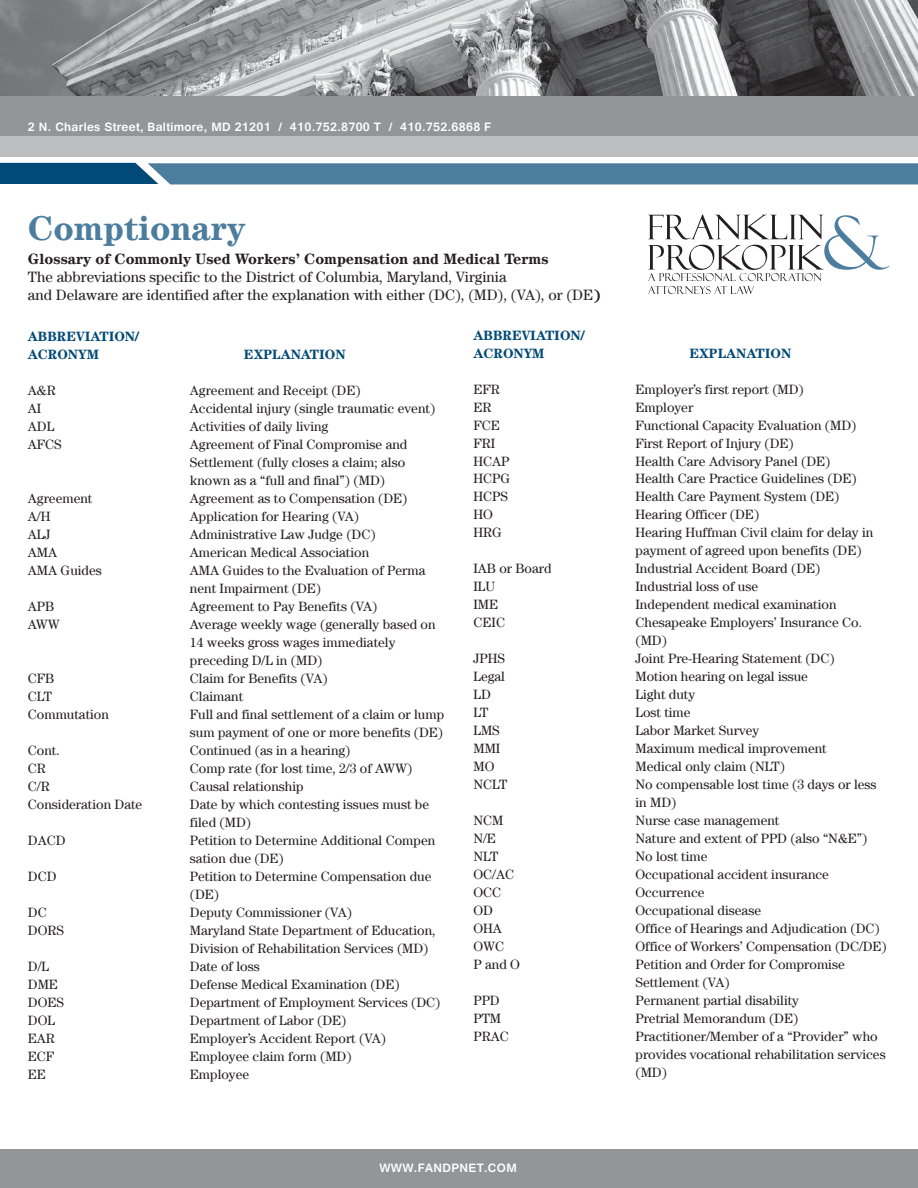
<style>
.page{position:relative;width:918px;height:1188px;background:#fff}
.page>*{position:absolute;margin:0;border:0;box-sizing:border-box;transform-origin:0 0}
.t1{font:700 34.5px "Century LT";color:#4c7d9e}
.t2{font:15px/18px "Century LT";color:#231f20}
.t3{font:700 15px "Century LT";color:#231f20}
.t4{font:13.5px/18px "Century LT";color:#231f20}
.t5{font:700 13.5px/18px "Century LT";color:#014976}
.t6{font:700 12.75px "Gautami";letter-spacing:.025em;color:#fff}
.s1{font-weight:700}
</style>
<div class="page">
<img style="left:0;top:0;width:918px;height:96px">
<div style="left:0;top:96px;width:918px;height:40px;background:#939598"></div>
<div style="left:0;top:136px;width:918px;height:21px;background:#bcbec0"></div>
<svg style="left:0;top:163px;width:918px;height:21px;background:#44779a"></svg>
<svg style="left:648px;top:214px;width:241px;height:80px"></svg>
<div style="left:0;top:1149px;width:918px;height:39px;background:#939598"></div>
<p class="t6" style="left:28px;top:119px;width:465px">2 N. Charles Street, Baltimore, MD 21201 / 410.752.8700 T / 410.752.6868 F</p>
<h1 class="t1" style="left:28px;top:207px;width:219px">Comptionary</h1>
<p class="t3" style="left:28px;top:250px;width:522px">Glossary of Commonly Used Workers’ Compensation and Medical Terms</p>
<p class="t2" style="left:28px;top:267px;width:574px">The abbreviations specific to the District of Columbia, Maryland, Virginia<br>and Delaware are identified after the explanation with either (DC), (MD), (VA), or (DE<span class="s1">)</span></p>
<p class="t5" style="left:28px;top:327px;width:113px">ABBREVIATION/<br>ACRONYM</p>
<p class="t5" style="left:244px;top:345px;width:103px">EXPLANATION</p>
<p class="t5" style="left:473px;top:326px;width:113px">ABBREVIATION/<br>ACRONYM</p>
<p class="t5" style="left:689px;top:344px;width:103px">EXPLANATION</p>
<p class="t4" style="left:28px;top:381px;width:29px">A&amp;R</p>
<p class="t4" style="left:190px;top:381px;width:172px">Agreement and Receipt (DE)</p>
<p class="t4" style="left:28px;top:399px;width:15px">AI</p>
<p class="t4" style="left:190px;top:399px;width:247px">Accidental injury (single traumatic event)</p>
<p class="t4" style="left:28px;top:417px;width:28px">ADL</p>
<p class="t4" style="left:190px;top:417px;width:140px">Activities of daily living</p>
<p class="t4" style="left:28px;top:435px;width:35px">AFCS</p>
<p class="t4" style="left:190px;top:435px;width:219px">Agreement of Final Compromise and<br>Settlement (fully closes a claim; also known as a “full and final”) (MD)</p>
<p class="t4" style="left:28px;top:489px;width:66px">Agreement</p>
<p class="t4" style="left:190px;top:489px;width:219px">Agreement as to Compensation (DE)</p>
<p class="t4" style="left:28px;top:507px;width:24px">A/H</p>
<p class="t4" style="left:190px;top:507px;width:171px">Application for Hearing (VA)</p>
<p class="t4" style="left:28px;top:525px;width:24px">ALJ</p>
<p class="t4" style="left:190px;top:525px;width:187px">Administrative Law Judge (DC)</p>
<p class="t4" style="left:28px;top:543px;width:31px">AMA</p>
<p class="t4" style="left:190px;top:543px;width:181px">American Medical Association</p>
<p class="t4" style="left:28px;top:561px;width:75px">AMA Guides</p>
<p class="t4" style="left:190px;top:561px;width:237px">AMA Guides to the Evaluation of Perma nent Impairment (DE)</p>
<p class="t4" style="left:28px;top:597px;width:28px">APB</p>
<p class="t4" style="left:190px;top:597px;width:189px">Agreement to Pay Benefits (VA)</p>
<p class="t4" style="left:28px;top:615px;width:34px">AWW</p>
<p class="t4" style="left:190px;top:615px;width:247px">Average weekly wage (generally based on<br>14 weeks gross wages immediately preceding D/L in (MD)</p>
<p class="t4" style="left:28px;top:669px;width:28px">CFB</p>
<p class="t4" style="left:190px;top:669px;width:139px">Claim for Benefits (VA)</p>
<p class="t4" style="left:28px;top:687px;width:26px">CLT</p>
<p class="t4" style="left:190px;top:687px;width:55px">Claimant</p>
<p class="t4" style="left:28px;top:705px;width:83px">Commutation</p>
<p class="t4" style="left:190px;top:705px;width:256px">Full and final settlement of a claim or lump sum payment of one or more benefits (DE)</p>
<p class="t4" style="left:28px;top:741px;width:33px">Cont.</p>
<p class="t4" style="left:190px;top:741px;width:162px">Continued (as in a hearing)</p>
<p class="t4" style="left:28px;top:759px;width:20px">CR</p>
<p class="t4" style="left:190px;top:759px;width:224px">Comp rate (for lost time, 2/3 of AWW)</p>
<p class="t4" style="left:28px;top:777px;width:23px">C/R</p>
<p class="t4" style="left:190px;top:777px;width:115px">Causal relationship</p>
<p class="t4" style="left:28px;top:795px;width:116px">Consideration Date</p>
<p class="t4" style="left:190px;top:795px;width:241px">Date by which contesting issues must be filed (MD)</p>
<p class="t4" style="left:28px;top:831px;width:39px">DACD</p>
<p class="t4" style="left:190px;top:831px;width:247px">Petition to Determine Additional Compen sation due (DE)</p>
<p class="t4" style="left:28px;top:867px;width:30px">DCD</p>
<p class="t4" style="left:190px;top:867px;width:243px">Petition to Determine Compensation due (DE)</p>
<p class="t4" style="left:28px;top:903px;width:20px">DC</p>
<p class="t4" style="left:190px;top:903px;width:164px">Deputy Commissioner (VA)</p>
<p class="t4" style="left:28px;top:921px;width:38px">DORS</p>
<p class="t4" style="left:190px;top:921px;width:247px">Maryland State Department of Education,<br>Division of Rehabilitation Services (MD)</p>
<p class="t4" style="left:28px;top:957px;width:23px">D/L</p>
<p class="t4" style="left:190px;top:957px;width:71px">Date of loss</p>
<p class="t4" style="left:28px;top:975px;width:31px">DME</p>
<p class="t4" style="left:190px;top:975px;width:211px">Defense Medical Examination (DE)</p>
<p class="t4" style="left:28px;top:993px;width:38px">DOES</p>
<p class="t4" style="left:190px;top:993px;width:252px">Department of Employment Services (DC)</p>
<p class="t4" style="left:28px;top:1011px;width:29px">DOL</p>
<p class="t4" style="left:190px;top:1011px;width:158px">Department of Labor (DE)</p>
<p class="t4" style="left:28px;top:1029px;width:29px">EAR</p>
<p class="t4" style="left:190px;top:1029px;width:198px">Employer’s Accident Report (VA)</p>
<p class="t4" style="left:28px;top:1047px;width:28px">ECF</p>
<p class="t4" style="left:190px;top:1047px;width:163px">Employee claim form (MD)</p>
<p class="t4" style="left:28px;top:1065px;width:20px">EE</p>
<p class="t4" style="left:190px;top:1065px;width:61px">Employee</p>
<p class="t4" style="left:473px;top:380px;width:28px">EFR</p>
<p class="t4" style="left:635px;top:380px;width:170px">Employer’s first report (MD)</p>
<p class="t4" style="left:473px;top:398px;width:20px">ER</p>
<p class="t4" style="left:635px;top:398px;width:59px">Employer</p>
<p class="t4" style="left:473px;top:416px;width:28px">FCE</p>
<p class="t4" style="left:635px;top:416px;width:222px">Functional Capacity Evaluation (MD)</p>
<p class="t4" style="left:473px;top:434px;width:23px">FRI</p>
<p class="t4" style="left:635px;top:434px;width:160px">First Report of Injury (DE)</p>
<p class="t4" style="left:473px;top:452px;width:38px">HCAP</p>
<p class="t4" style="left:635px;top:452px;width:197px">Health Care Advisory Panel (DE)</p>
<p class="t4" style="left:473px;top:470px;width:38px">HCPG</p>
<p class="t4" style="left:635px;top:470px;width:223px">Health Care Practice Guidelines (DE)</p>
<p class="t4" style="left:473px;top:488px;width:36px">HCPS</p>
<p class="t4" style="left:635px;top:488px;width:205px">Health Care Payment System (DE)</p>
<p class="t4" style="left:473px;top:506px;width:21px">HO</p>
<p class="t4" style="left:635px;top:506px;width:125px">Hearing Officer (DE)</p>
<p class="t4" style="left:473px;top:524px;width:30px">HRG</p>
<p class="t4" style="left:635px;top:524px;width:239px">Hearing Huffman Civil claim for delay in payment of agreed upon benefits (DE)</p>
<p class="t4" style="left:473px;top:560px;width:80px">IAB or Board</p>
<p class="t4" style="left:635px;top:560px;width:186px">Industrial Accident Board (DE)</p>
<p class="t4" style="left:473px;top:578px;width:23px">ILU</p>
<p class="t4" style="left:635px;top:578px;width:124px">Industrial loss of use</p>
<p class="t4" style="left:473px;top:596px;width:26px">IME</p>
<p class="t4" style="left:635px;top:596px;width:203px">Independent medical examination</p>
<p class="t4" style="left:473px;top:614px;width:33px">CEIC</p>
<p class="t4" style="left:635px;top:614px;width:228px">Chesapeake Employers’ Insurance Co. (MD)</p>
<p class="t4" style="left:473px;top:650px;width:33px">JPHS</p>
<p class="t4" style="left:635px;top:650px;width:201px">Joint Pre-Hearing Statement (DC)</p>
<p class="t4" style="left:473px;top:668px;width:33px">Legal</p>
<p class="t4" style="left:635px;top:668px;width:174px">Motion hearing on legal issue</p>
<p class="t4" style="left:473px;top:686px;width:19px">LD</p>
<p class="t4" style="left:635px;top:686px;width:61px">Light duty</p>
<p class="t4" style="left:473px;top:704px;width:17px">LT</p>
<p class="t4" style="left:635px;top:704px;width:57px">Lost time</p>
<p class="t4" style="left:473px;top:722px;width:28px">LMS</p>
<p class="t4" style="left:635px;top:722px;width:125px">Labor Market Survey</p>
<p class="t4" style="left:473px;top:740px;width:28px">MMI</p>
<p class="t4" style="left:635px;top:740px;width:193px">Maximum medical improvement</p>
<p class="t4" style="left:473px;top:758px;width:22px">MO</p>
<p class="t4" style="left:635px;top:758px;width:151px">Medical only claim (NLT)</p>
<p class="t4" style="left:473px;top:776px;width:35px">NCLT</p>
<p class="t4" style="left:635px;top:776px;width:243px">No compensable lost time (3 days or less in MD)</p>
<p class="t4" style="left:473px;top:812px;width:31px">NCM</p>
<p class="t4" style="left:635px;top:812px;width:145px">Nurse case management</p>
<p class="t4" style="left:473px;top:830px;width:24px">N/E</p>
<p class="t4" style="left:635px;top:830px;width:233px">Nature and extent of PPD (also “N&amp;E”)</p>
<p class="t4" style="left:473px;top:848px;width:26px">NLT</p>
<p class="t4" style="left:635px;top:848px;width:73px">No lost time</p>
<p class="t4" style="left:473px;top:866px;width:42px">OC/AC</p>
<p class="t4" style="left:635px;top:866px;width:195px">Occupational accident insurance</p>
<p class="t4" style="left:473px;top:884px;width:29px">OCC</p>
<p class="t4" style="left:635px;top:884px;width:71px">Occurrence</p>
<p class="t4" style="left:473px;top:902px;width:21px">OD</p>
<p class="t4" style="left:635px;top:902px;width:127px">Occupational disease</p>
<p class="t4" style="left:473px;top:920px;width:30px">OHA</p>
<p class="t4" style="left:635px;top:920px;width:246px">Office of Hearings and Adjudication (DC)</p>
<p class="t4" style="left:473px;top:938px;width:32px">OWC</p>
<p class="t4" style="left:635px;top:938px;width:253px">Office of Workers’ Compensation (DC/DE)</p>
<p class="t4" style="left:473px;top:956px;width:48px">P and O</p>
<p class="t4" style="left:635px;top:956px;width:211px">Petition and Order for Compromise<br>Settlement (VA)</p>
<p class="t4" style="left:473px;top:992px;width:28px">PPD</p>
<p class="t4" style="left:635px;top:992px;width:165px">Permanent partial disability</p>
<p class="t4" style="left:473px;top:1010px;width:29px">PTM</p>
<p class="t4" style="left:635px;top:1010px;width:164px">Pretrial Memorandum (DE)</p>
<p class="t4" style="left:473px;top:1028px;width:37px">PRAC</p>
<p class="t4" style="left:635px;top:1028px;width:252px">Practitioner/Member of a “Provider” who provides vocational rehabilitation services (MD)</p>
<p class="t6" style="left:379px;top:1160px;width:139px">WWW.FANDPNET.COM</p>
</div>
